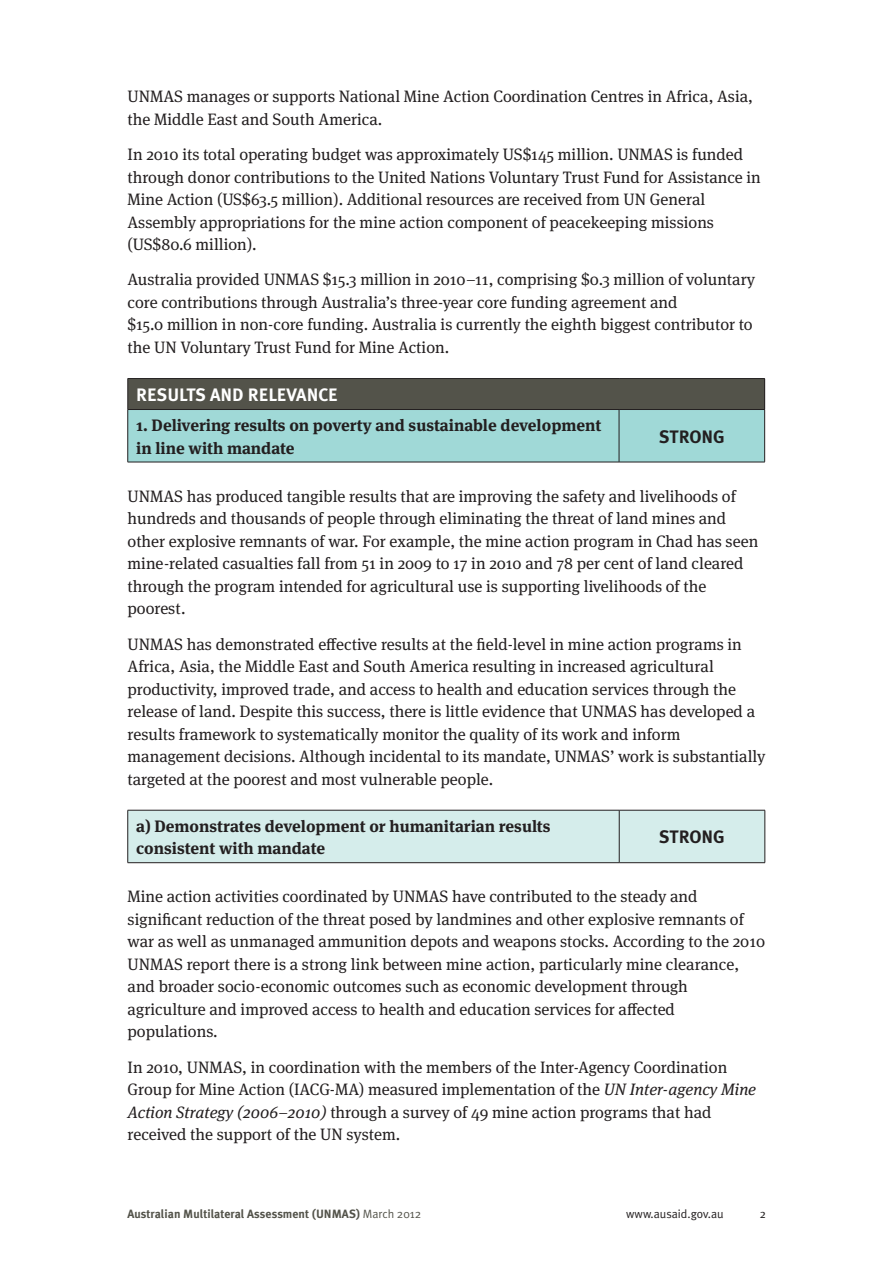
<style>
.page{position:relative;width:893px;height:1263px;background:#fff}
.page>*{position:absolute;margin:0;border:0;box-sizing:border-box;transform-origin:0 0}
._08a__TABLE_HEADING{font:700 18px "Meta Plus";color:#fff}
._08bbbb_RIGHT_COLUMN{font:700 18px "Meta Plus";color:#231f20}
._04__BODY_TEXT{font:16.5px/22.5px "Meta Serif OT";color:#231f20}
._04__BODY_TEXT-2{font:700 16.5px/22.5px "Meta Serif OT";color:#231f20}
.t1{font:700 12px "Meta Plus";color:#53534a}
.t2{font:12px "Meta Plus Normal";color:#231f20}
.t3{font:12px "Meta Serif OT";color:#231f20}
.s1{font-style:italic}
.s2{font-family:"Meta Plus Normal";font-weight:400}
</style>
<div class="page">
<div style="left:128px;top:378px;width:637px;height:31px;background:#53534a"></div>
<div style="left:128px;top:410px;width:636px;height:52px;background:#a0d9d7"></div>
<hr style="left:128px;top:378px;width:491px;height:1px;background:#231f20">
<hr style="left:127px;top:379px;width:1px;height:30px;background:#231f20">
<hr style="left:619px;top:378px;width:146px;height:1px;background:#231f20">
<hr style="left:619px;top:410px;width:1px;height:52px;background:#231f20">
<hr style="left:764px;top:379px;width:1px;height:30px;background:#231f20">
<hr style="left:128px;top:409px;width:491px;height:1px;background:#231f20">
<hr style="left:127px;top:410px;width:1px;height:52px;background:#231f20">
<hr style="left:619px;top:409px;width:146px;height:1px;background:#231f20">
<hr style="left:764px;top:410px;width:1px;height:52px;background:#231f20">
<hr style="left:128px;top:462px;width:491px;height:1px;background:#231f20">
<hr style="left:619px;top:462px;width:146px;height:1px;background:#231f20">
<div style="left:128px;top:811px;width:637px;height:51px;background:#d5edeb"></div>
<hr style="left:128px;top:810px;width:491px;height:1px;background:#231f20">
<hr style="left:127px;top:810px;width:1px;height:52px;background:#231f20">
<hr style="left:619px;top:810px;width:146px;height:1px;background:#231f20">
<hr style="left:619px;top:810px;width:1px;height:52px;background:#231f20">
<hr style="left:765px;top:810px;width:1px;height:52px;background:#231f20">
<hr style="left:128px;top:862px;width:491px;height:1px;background:#231f20">
<hr style="left:619px;top:862px;width:146px;height:1px;background:#231f20">
<p class="_04__BODY_TEXT" style="left:128px;top:86px;width:627px">UNMAS manages or supports National Mine Action Coordination Centres in Africa, Asia, the Middle East and South America.</p>
<p class="_04__BODY_TEXT" style="left:128px;top:143px;width:635px">In 2010 its total operating budget was approximately US$145 million. UNMAS is funded through donor contributions to the United Nations Voluntary Trust Fund for Assistance in Mine Action (US$63.5 million). Additional resources are received from UN General Assembly appropriations for the mine action component of peacekeeping missions (US$80.6 million).</p>
<p class="_04__BODY_TEXT" style="left:128px;top:269px;width:629px">Australia provided UNMAS $15.3 million in 2010–11, comprising $0.3 million of voluntary core contributions through Australia’s three-year core funding agreement and<br>$15.0 million in non-core funding. Australia is currently the eighth biggest contributor to the UN Voluntary Trust Fund for Mine Action.</p>
<p class="_08a__TABLE_HEADING" style="left:136px;top:384px;width:203px">RESULTS AND RELEVANCE</p>
<p class="_04__BODY_TEXT-2" style="left:136px;top:414px;width:467px">1. Delivering results on poverty and sustainable development in line with mandate</p>
<p class="_08bbbb_RIGHT_COLUMN" style="left:659px;top:426px;width:67px">STRONG</p>
<p class="_04__BODY_TEXT" style="left:128px;top:485px;width:632px">UNMAS has produced tangible results that are improving the safety and livelihoods of hundreds and thousands of people through eliminating the threat of land mines and other explosive remnants of war. For example, the mine action program in Chad has seen mine-related casualties fall from 51 in 2009 to 17 in 2010 and 78 per cent of land cleared through the program intended for agricultural use is supporting livelihoods of the poorest.</p>
<p class="_04__BODY_TEXT" style="left:128px;top:633px;width:639px">UNMAS has demonstrated effective results at the field-level in mine action programs in Africa, Asia, the Middle East and South America resulting in increased agricultural productivity, improved trade, and access to health and education services through the release of land. Despite this success, there is little evidence that UNMAS has developed a results framework to systematically monitor the quality of its work and inform management decisions. Although incidental to its mandate, UNMAS’ work is substantially targeted at the poorest and most vulnerable people.</p>
<p class="_04__BODY_TEXT-2" style="left:136px;top:815px;width:416px">a) Demonstrates development or humanitarian results consistent with mandate</p>
<p class="_08bbbb_RIGHT_COLUMN" style="left:659px;top:827px;width:67px">STRONG</p>
<p class="_04__BODY_TEXT" style="left:128px;top:886px;width:639px">Mine action activities coordinated by UNMAS have contributed to the steady and significant reduction of the threat posed by landmines and other explosive remnants of war as well as unmanaged ammunition depots and weapons stocks. According to the 2010<br>UNMAS report there is a strong link between mine action, particularly mine clearance, and broader socio-economic outcomes such as economic development through agriculture and improved access to health and education services for affected populations.</p>
<p class="_04__BODY_TEXT" style="left:128px;top:1056px;width:630px">In 2010, UNMAS, in coordination with the members of the Inter-Agency Coordination Group for Mine Action (IACG-MA) measured implementation of the <span class="s1">UN Inter-agency Mine Action Strategy (2006–2010)</span> through a survey of 49 mine action programs that had received the support of the UN system.</p>
<p class="t1" style="left:128px;top:1207px;width:295px">Australian Multilateral Assessment (UNMAS) <span class="s2">March 2012</span></p>
<p class="t2" style="left:626px;top:1207px;width:99px">www.ausaid.gov.au</p>
<p class="t3" style="left:760px;top:1207px;width:7px">2</p>
</div>
